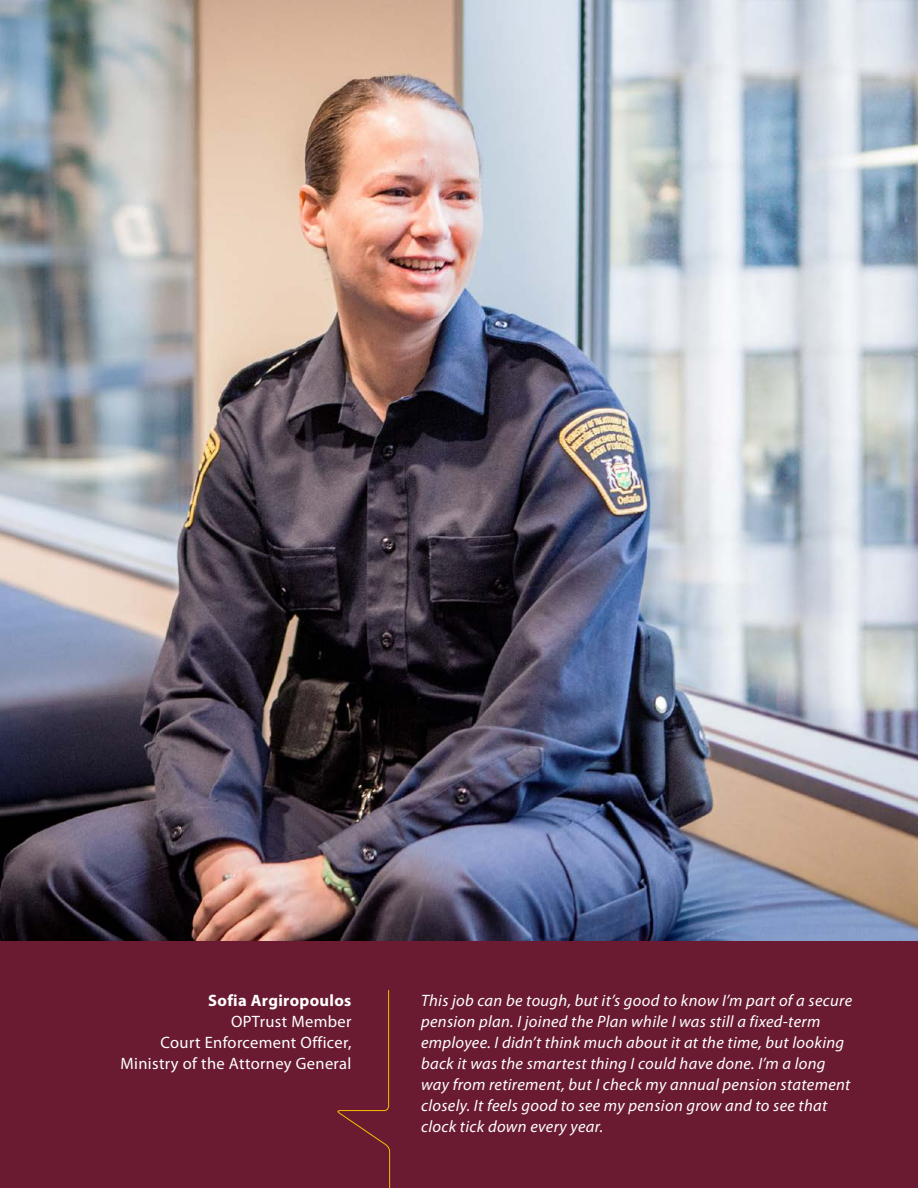
<style>
.page{position:relative;width:918px;height:1188px;background:#fff}
.page>*{position:absolute;margin:0;border:0;box-sizing:border-box;transform-origin:0 0}
.t1{font:italic 16.5px/21px "Myriad Pro";letter-spacing:.02em;color:#fff}
.t2{font:16.5px/21px "Myriad Pro";letter-spacing:.02em;color:#fff;text-align:right}
.t3{font:700 16.5px "Myriad Pro";letter-spacing:.02em;color:#fff}
</style>
<div class="page">
<img style="left:0;top:0;width:918px;height:941px">
<div style="left:0;top:941px;width:918px;height:247px;background:#6a1b32"></div>
<svg style="left:337px;top:990px;width:54px;height:198px"></svg>
<p class="t3" style="left:208px;top:989px;width:145px">Sofia Argiropoulos</p>
<p class="t2" style="left:121px;top:1010px;width:232px">OPTrust Member<br>Court Enforcement Officer,<br>Ministry of the Attorney General</p>
<p class="t1" style="left:421px;top:989px;width:433px">This job can be tough, but it’s good to know I’m part of a secure pension plan. I joined the Plan while I was still a fixed-term employee. I didn’t think much about it at the time, but looking back it was the smartest thing I could have done. I’m a long way from retirement, but I check my annual pension statement closely. It feels good to see my pension grow and to see that clock tick down every year.</p>
</div>
